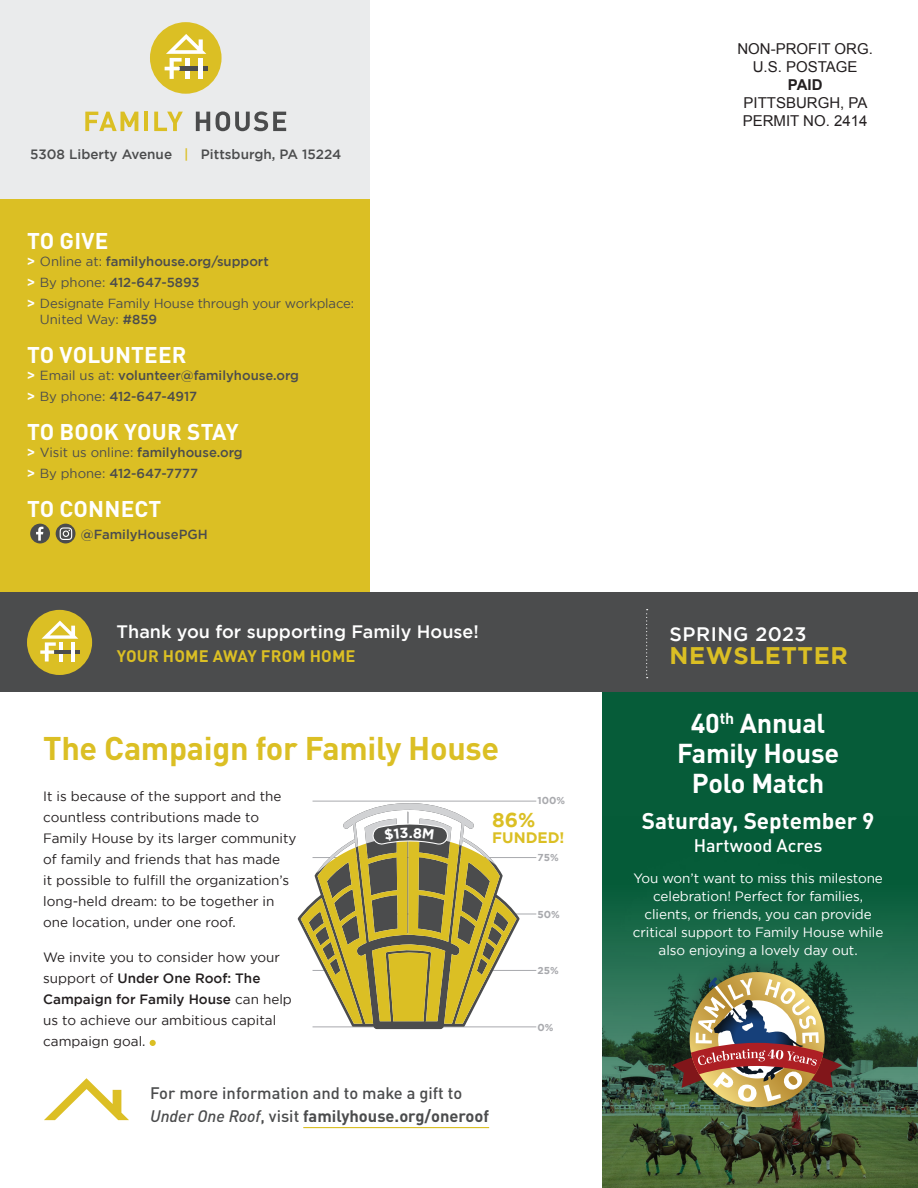
<style>
.page{position:relative;width:918px;height:1188px;background:#fff}
.page>*{position:absolute;margin:0;border:0;box-sizing:border-box;transform-origin:0 0}
.Main_Headline{font:700 32.4px "DINOT";letter-spacing:-.01em;color:#dbbf24}
.Main_Headline-2{font:700 27px/30px "DINOT";letter-spacing:-.01em;color:#fff;text-align:center}
.t1{font:700 24px "Gotham";letter-spacing:.025em;color:#dbbf24}
.intro{font:700 22.5px "DINOT";color:#fff}
.t2{font:700 20.1px "Gotham";color:#dbbf24}
.t3{font:500 19.5px "Gotham";letter-spacing:.025em;color:#fff}
.t4{font:500 18px "Gotham";color:#fff}
.intro-2{font:500 18px "DINOT";color:#fff}
.intro-3{font:500 16.5px/22.5px "DINOT";color:#4b4c4d}
.t5{font:700 16.5px "DINOT";letter-spacing:.01em;color:#dbbf24}
.t6{font:700 15.15px "Gotham";color:#dbbf24}
.t7{font:15px "Arial";color:#231f20}
.t8{font:700 15px "Arial";color:#231f20}
.t9{font:700 14.25px "Gotham";color:#fff}
.intro-4{font:13.5px/21px "Gotham";color:#231f20}
.Main_Article_Text{font:13.5px/18px "Gotham";letter-spacing:-.005em;color:#fff;text-align:center}
.Issue_Text_line_2{font:500 13.5px "Gotham";color:#4b4c4d}
.t10{font:500 13.2px "Gotham";color:#4b4c4d}
.t11{font:13.2px/16.5px "Gotham";letter-spacing:-.01em;color:#4b4c4d}
.t12{font:700 10.05px "Gotham";color:#a8a9ad}
.s1{color:#dbbf24}
.s2{font-weight:700;color:#fff}
.s3{font-weight:400}
.s4{font-weight:500}
.s5{font-style:italic}
.s6{font-weight:700}
</style>
<div class="page">
<svg style="left:603px;top:691px;width:315px;height:497px;background:#195e3c"></svg>
<div style="left:0;top:592px;width:918px;height:99px;background:#4b4c4d"></div>
<div style="left:0;top:199px;width:369px;height:393px;background:#dbbf24"></div>
<div style="left:27px;top:610px;width:65px;height:65px;background:#dbbf24;border-radius:50%"></div>
<hr style="left:54px;top:650px;width:26px;height:4px;background:#4b4c4d">
<svg style="left:40px;top:621px;width:38px;height:41px"></svg>
<div style="left:0;top:0;width:369px;height:199px;background:#eaebec"></div>
<svg style="left:646px;top:609px;width:2px;height:69px"></svg>
<div style="left:150px;top:22px;width:72px;height:72px;background:#dbbf24;border-radius:50%"></div>
<hr style="left:180px;top:67px;width:28px;height:4px;background:#4b4c4d">
<svg style="left:165px;top:34px;width:41px;height:45px"></svg>
<svg style="left:85px;top:112px;width:53px;height:19px"></svg>
<hr style="left:144px;top:112px;width:4px;height:19px;background:#dbbf24">
<svg style="left:154px;top:112px;width:29px;height:19px"></svg>
<svg style="left:196px;top:112px;width:14px;height:19px"></svg>
<svg style="left:216px;top:111px;width:70px;height:20px"></svg>
<div style="left:30px;top:524px;width:20px;height:19px;background:#4b4c4d;border-radius:50%"></div>
<svg style="left:36px;top:527px;width:7px;height:14px"></svg>
<svg style="left:56px;top:524px;width:20px;height:19px"></svg>
<svg style="left:60px;top:527px;width:12px;height:13px"></svg>
<svg style="left:150px;top:1040px;width:6px;height:6px"></svg>
<svg style="left:44px;top:1078px;width:85px;height:42px"></svg>
<hr style="left:303px;top:1127px;width:186px;height:1px;background:#dbbf24">
<hr style="left:313px;top:1027px;width:223px;height:1px;background:#a8a9ad">
<hr style="left:313px;top:970px;width:223px;height:1px;background:#a8a9ad">
<hr style="left:313px;top:914px;width:223px;height:1px;background:#a8a9ad">
<hr style="left:313px;top:857px;width:223px;height:1px;background:#a8a9ad">
<hr style="left:313px;top:801px;width:223px;height:1px;background:#a8a9ad">
<svg style="left:312px;top:1024px;width:208px;height:5px"></svg>
<div style="left:657px;top:955px;width:200px;height:170px;background:#231f20;opacity:.5"></div>
<img style="left:672px;top:972px;width:170px;height:135px">
<svg style="left:298px;top:803px;width:222px;height:221px"></svg>
<p class="Issue_Text_line_2" style="left:30px;top:146px;width:313px">5308 Liberty Avenue <span class="s1">|</span> Pittsburgh, PA 15224</p>
<p class="intro" style="left:27px;top:227px;width:83px">TO GIVE</p>
<p class="t10" style="left:27px;top:254px;width:243px"><span class="s2">&gt;</span> <span class="s3">Online at:</span> familyhouse.org/support</p>
<p class="t10" style="left:27px;top:275px;width:174px"><span class="s2">&gt;</span> <span class="s3">By phone:</span> 412-647-5893</p>
<p class="t11" style="left:40px;top:294px;width:316px;text-indent:-13px"><span class="s2">&gt;</span> Designate Family House through your workplace:<br>United Way: <span class="s4">#859</span></p>
<p class="intro" style="left:27px;top:341px;width:161px">TO VOLUNTEER</p>
<p class="t10" style="left:27px;top:368px;width:274px"><span class="s2">&gt;</span> <span class="s3">Email us at:</span> volunteer@familyhouse.org</p>
<p class="t10" style="left:27px;top:389px;width:172px"><span class="s2">&gt;</span> <span class="s3">By phone:</span> 412-647-4917</p>
<p class="intro" style="left:27px;top:417px;width:213px">TO BOOK YOUR STAY</p>
<p class="t10" style="left:27px;top:445px;width:217px"><span class="s2">&gt;</span> <span class="s3">Visit us online:</span> familyhouse.org</p>
<p class="t10" style="left:27px;top:465px;width:173px"><span class="s2">&gt;</span> <span class="s3">By phone:</span> 412-647-7777</p>
<p class="intro" style="left:27px;top:494px;width:136px">TO CONNECT</p>
<p class="t10" style="left:81px;top:527px;width:128px">@FamilyHousePGH</p>
<p class="t4" style="left:117px;top:621px;width:364px">Thank you for supporting Family House!</p>
<p class="t5" style="left:117px;top:645px;width:240px">YOUR HOME AWAY FROM HOME</p>
<p class="Main_Headline" style="left:43px;top:727px;width:458px">The Campaign for Family House</p>
<p class="intro-4" style="left:43px;top:786px;width:255px">It is because of the support and the countless contributions made to Family House by its larger community of family and friends that has made<br>it possible to fulfill the organization’s long-held dream: to be together in one location, under one roof.</p>
<p class="intro-4" style="left:43px;top:947px;width:250px">We invite you to consider how your support of <span class="s4">Under One Roof: The<br>Campaign for Family House</span> can help us to achieve our ambitious capital campaign goal.</p>
<p class="intro-3" style="left:150px;top:1081px;width:341px">For more information and to make a gift to<br><span class="s5">Under One Roof</span>, visit <span class="s6">familyhouse.org/oneroof</span></p>
<p class="t12" style="left:537px;top:795px;width:29px">100%</p>
<p class="t2" style="left:492px;top:808px;width:45px">86%</p>
<p class="t6" style="left:492px;top:829px;width:74px">FUNDED!</p>
<p class="t9" style="left:409px;top:824px;width:6px">.</p>
<p class="t12" style="left:537px;top:852px;width:23px">75%</p>
<p class="t12" style="left:537px;top:908px;width:24px">50%</p>
<p class="t12" style="left:537px;top:965px;width:23px">25%</p>
<p class="t12" style="left:537px;top:1022px;width:17px">0%</p>
<p class="t7" style="left:737px;top:39px;width:137px">NON-PROFIT ORG.</p>
<p class="t7" style="left:753px;top:57px;width:106px">U.S. POSTAGE</p>
<p class="t8" style="left:788px;top:75px;width:36px">PAID</p>
<p class="t7" style="left:744px;top:93px;width:125px">PITTSBURGH, PA</p>
<p class="t7" style="left:743px;top:111px;width:126px">PERMIT NO. 2414</p>
<p class="t3" style="left:670px;top:624px;width:139px">SPRING 2023</p>
<p class="t1" style="left:670px;top:642px;width:180px">NEWSLETTER</p>
<p class="Main_Headline-2" style="left:677px;top:708px;width:164px">40<sup>th</sup> Annual<br>Family House<br>Polo Match</p>
<p class="intro" style="left:642px;top:807px;width:234px">Saturday, September 9</p>
<p class="intro-2" style="left:694px;top:834px;width:130px">Hartwood Acres</p>
<p class="Main_Article_Text" style="left:633px;top:869px;width:252px">You won’t want to miss this milestone celebration! Perfect for families, clients, or friends, you can provide critical support to Family House while also enjoying a lovely day out.</p>
</div>
